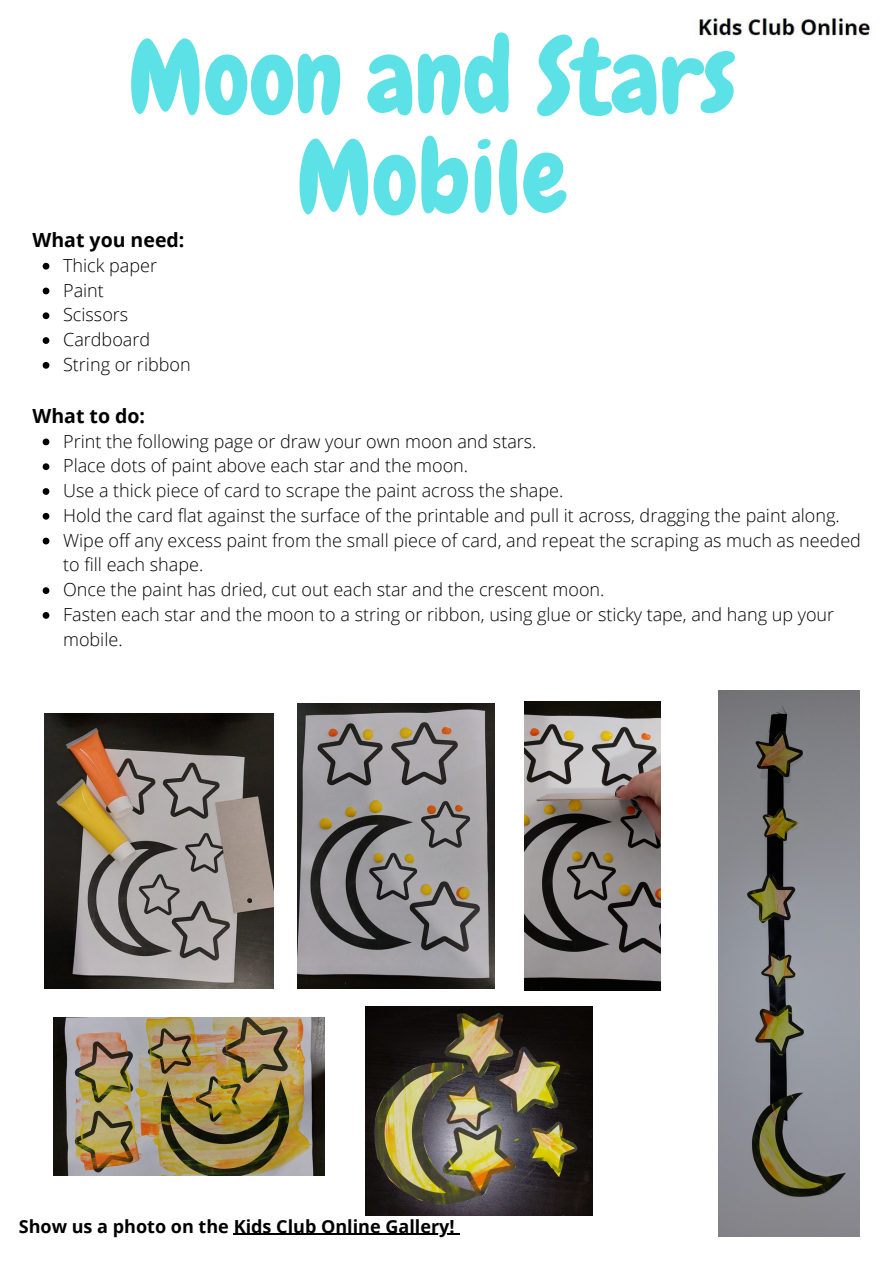
<style>
.page{position:relative;width:894px;height:1264px;background:#fff}
.page>*{position:absolute;margin:0;border:0;box-sizing:border-box;transform-origin:0 0}
.t1{font:102.15px/100.2px "Chewy";color:#5ce1e6;text-align:center}
.t2{font:700 19.5px "Open Sans";color:#000}
.t3{font:300 18px/24.8px "Open Sans";color:#000}
.t4{font:700 18px "Open Sans";color:#000}
</style>
<div class="page">
<img style="left:696px;top:17px;width:174px;height:19px">
<img style="left:45px;top:714px;width:228px;height:274px">
<img style="left:297px;top:703px;width:197px;height:285px">
<img style="left:524px;top:702px;width:136px;height:288px">
<img style="left:53px;top:1017px;width:272px;height:158px">
<img style="left:366px;top:1006px;width:226px;height:209px">
<img style="left:718px;top:690px;width:140px;height:546px">
<hr style="left:234px;top:1233px;width:220px;height:1px;background:#000">
<svg style="left:43px;top:263px;width:6px;height:6px"></svg>
<svg style="left:43px;top:287px;width:6px;height:7px"></svg>
<svg style="left:43px;top:312px;width:6px;height:7px"></svg>
<svg style="left:43px;top:337px;width:6px;height:7px"></svg>
<svg style="left:43px;top:362px;width:6px;height:7px"></svg>
<svg style="left:43px;top:438px;width:6px;height:7px"></svg>
<svg style="left:43px;top:463px;width:6px;height:7px"></svg>
<svg style="left:43px;top:488px;width:6px;height:7px"></svg>
<svg style="left:43px;top:513px;width:6px;height:6px"></svg>
<svg style="left:43px;top:537px;width:6px;height:7px"></svg>
<svg style="left:43px;top:587px;width:6px;height:7px"></svg>
<svg style="left:43px;top:612px;width:6px;height:6px"></svg>
<p class="t1" style="left:127px;top:28px;width:609px">Moon and Stars<br>Mobile</p>
<p class="t2" style="left:32px;top:226px;width:153px">What you need:</p>
<p class="t3" style="left:63px;top:252px;width:95px">Thick paper</p>
<p class="t3" style="left:63px;top:277px;width:42px">Paint</p>
<p class="t3" style="left:63px;top:302px;width:67px">Scissors</p>
<p class="t3" style="left:63px;top:327px;width:88px">Cardboard</p>
<p class="t3" style="left:63px;top:351px;width:129px">String or ribbon</p>
<p class="t2" style="left:32px;top:402px;width:114px">What to do:</p>
<p class="t3" style="left:63px;top:428px;width:475px">Print the following page or draw your own moon and stars.</p>
<p class="t3" style="left:63px;top:453px;width:406px">Place dots of paint above each star and the moon.</p>
<p class="t3" style="left:63px;top:478px;width:501px">Use a thick piece of card to scrape the paint across the shape.</p>
<p class="t3" style="left:63px;top:502px;width:778px">Hold the card flat against the surface of the printable and pull it across, dragging the paint along.</p>
<p class="t3" style="left:63px;top:527px;width:799px">Wipe off any excess paint from the small piece of card, and repeat the scraping as much as needed to fill each shape.</p>
<p class="t3" style="left:63px;top:577px;width:542px">Once the paint has dried, cut out each star and the crescent moon.</p>
<p class="t3" style="left:63px;top:601px;width:772px">Fasten each star and the moon to a string or ribbon, using glue or sticky tape, and hang up your mobile.</p>
<p class="t4" style="left:19px;top:1213px;width:437px">Show us a photo on the Kids Club Online Gallery!</p>
</div>
